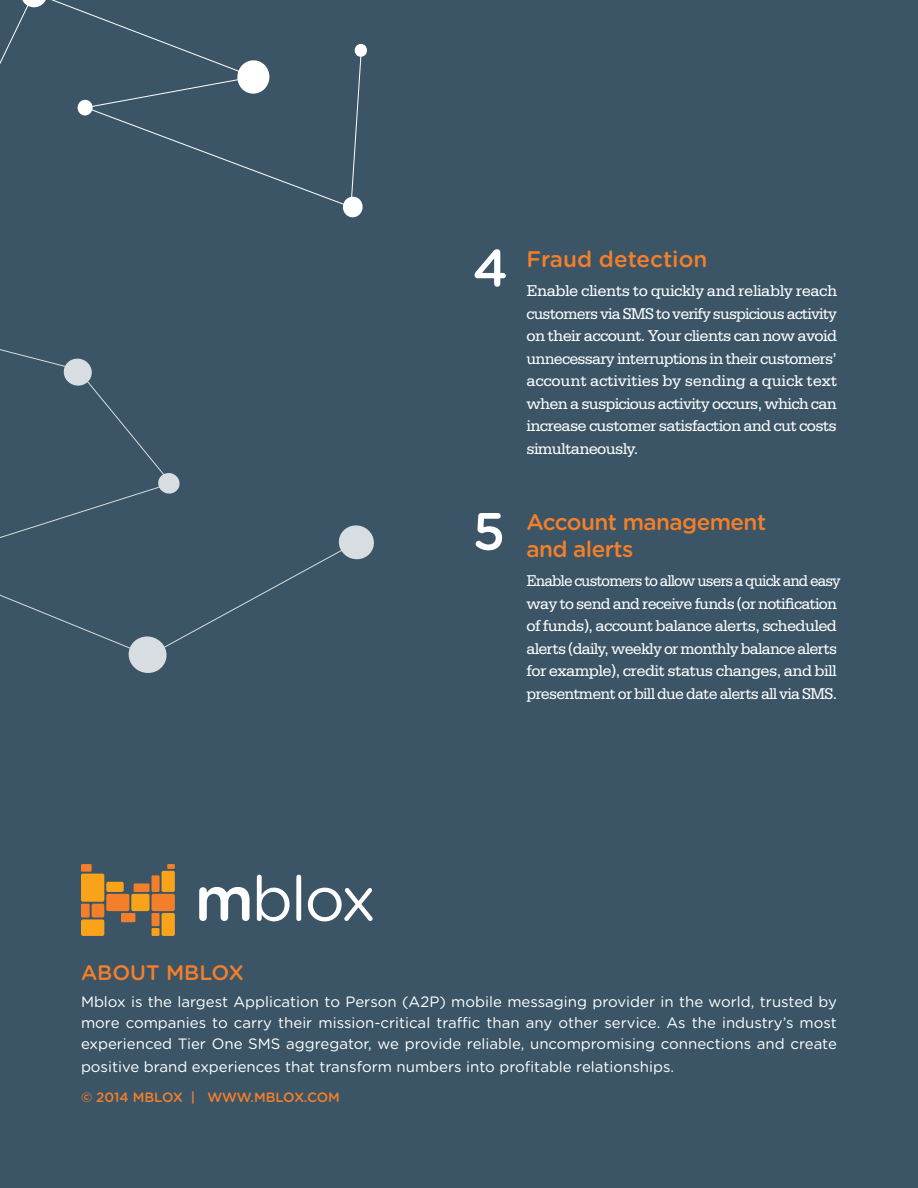
<style>
.page{position:relative;width:918px;height:1188px;background:#3b5566}
.page>*{position:absolute;margin:0;border:0;box-sizing:border-box;transform-origin:0 0}
.t1{font:500 52.5px "Gotham Rounded";color:#fff}
.t2{font:500 22.5px/27px "Gotham Rounded";letter-spacing:-.025em;color:#f47f2a}
.t3{font:500 22.5px "Gotham Rounded";color:#f47f2a}
.t4{font:500 21px "Gotham Rounded";color:#f47f2a}
.t5{font:16.5px/22.5px "Serifa Std";letter-spacing:-.045em;color:#fff;text-align:justify}
.t6{font:16.5px/22.5px "Serifa Std";letter-spacing:-.045em;color:#fff;scale:.93 1}
.t7{font:15px/21px "Gotham Rounded";color:#fff;text-align:justify}
.t8{font:500 13.5px "Gotham Rounded";letter-spacing:-.005em;color:#f47f2a}
</style>
<div class="page">
<svg style="left:343px;top:204px;width:20px;height:14px"></svg>
<svg style="left:362px;top:44px;width:5px;height:13px"></svg>
<svg style="left:0;top:0;width:362px;height:208px"></svg>
<svg style="left:77px;top:99px;width:16px;height:17px"></svg>
<svg style="left:358px;top:525px;width:16px;height:35px"></svg>
<svg style="left:129px;top:657px;width:38px;height:16px"></svg>
<svg style="left:0;top:349px;width:358px;height:308px"></svg>
<svg style="left:157px;top:472px;width:24px;height:23px"></svg>
<div style="left:92px;top:904px;width:12px;height:14px;background:#f47f2a;border-radius:2px"></div>
<div style="left:106px;top:894px;width:23px;height:17px;background:#f47f2a;border-radius:2px"></div>
<div style="left:152px;top:894px;width:23px;height:17px;background:#f47f2a;border-radius:2px"></div>
<div style="left:167px;top:864px;width:8px;height:5px;background:#f47f2a"></div>
<div style="left:81px;top:864px;width:11px;height:8px;background:#f47f2a"></div>
<div style="left:81px;top:904px;width:9px;height:14px;background:#f47f2a"></div>
<div style="left:121px;top:913px;width:14px;height:9px;background:#f47f2a"></div>
<div style="left:134px;top:883px;width:16px;height:9px;background:#f47f2a"></div>
<div style="left:152px;top:875px;width:8px;height:17px;background:#f47f2a"></div>
<div style="left:152px;top:913px;width:8px;height:13px;background:#f47f2a"></div>
<div style="left:81px;top:874px;width:23px;height:28px;background:#f9a31b;border-radius:2px"></div>
<div style="left:81px;top:919px;width:23px;height:17px;background:#f9a31b;border-radius:2px"></div>
<div style="left:106px;top:882px;width:18px;height:10px;background:#f9a31b;border-radius:2px"></div>
<div style="left:131px;top:894px;width:19px;height:17px;background:#f9a31b;border-radius:2px"></div>
<div style="left:162px;top:871px;width:13px;height:21px;background:#f9a31b;border-radius:2px"></div>
<div style="left:162px;top:913px;width:13px;height:23px;background:#f9a31b;border-radius:2px"></div>
<div style="left:152px;top:928px;width:8px;height:8px;background:#f9a31b"></div>
<svg style="left:199px;top:887px;width:51px;height:34px"></svg>
<svg style="left:257px;top:875px;width:33px;height:46px"></svg>
<div style="left:296px;top:875px;width:5px;height:46px;background:#fff;border-radius:2px"></div>
<svg style="left:308px;top:888px;width:65px;height:33px"></svg>
<h1 class="t1" style="left:472px;top:230px;width:37px">4</h1>
<h2 class="t3" style="left:527px;top:243px;width:182px">Fraud detection</h2>
<p class="t5" style="left:527px;top:280px;width:312px">Enable clients to quickly and reliably reach customers via SMS to verify suspicious activity on their account. Your clients can now avoid unnecessary interruptions in their customers’ account activities by sending a quick text when a suspicious activity occurs, which can increase customer satisfaction and cut costs simultaneously.</p>
<h1 class="t1" style="left:473px;top:494px;width:34px">5</h1>
<h2 class="t2" style="left:527px;top:508px;width:241px">Account management and alerts</h2>
<p class="t6" style="left:527px;top:570px;width:340px">Enable customers to allow users a quick and easy way to send and receive funds (or notification of funds), account balance alerts, scheduled alerts (daily, weekly or monthly balance alerts for example), credit status changes, and bill presentment or bill due date alerts all via SMS.</p>
<h3 class="t4" style="left:81px;top:957px;width:164px">ABOUT MBLOX</h3>
<p class="t7" style="left:81px;top:991px;width:758px">Mblox is the largest Application to Person (A2P) mobile messaging provider in the world, trusted by more companies to carry their mission-critical traffic than any other service. As the industry’s most experienced Tier One SMS aggregator, we provide reliable, uncompromising connections and create</p>
<p class="t7" style="left:81px;top:1055px;width:595px">positive brand experiences that transform numbers into profitable relationships.</p>
<p class="t8" style="left:81px;top:1088px;width:260px">© 2014 MBLOX | WWW.MBLOX.COM</p>
</div>
